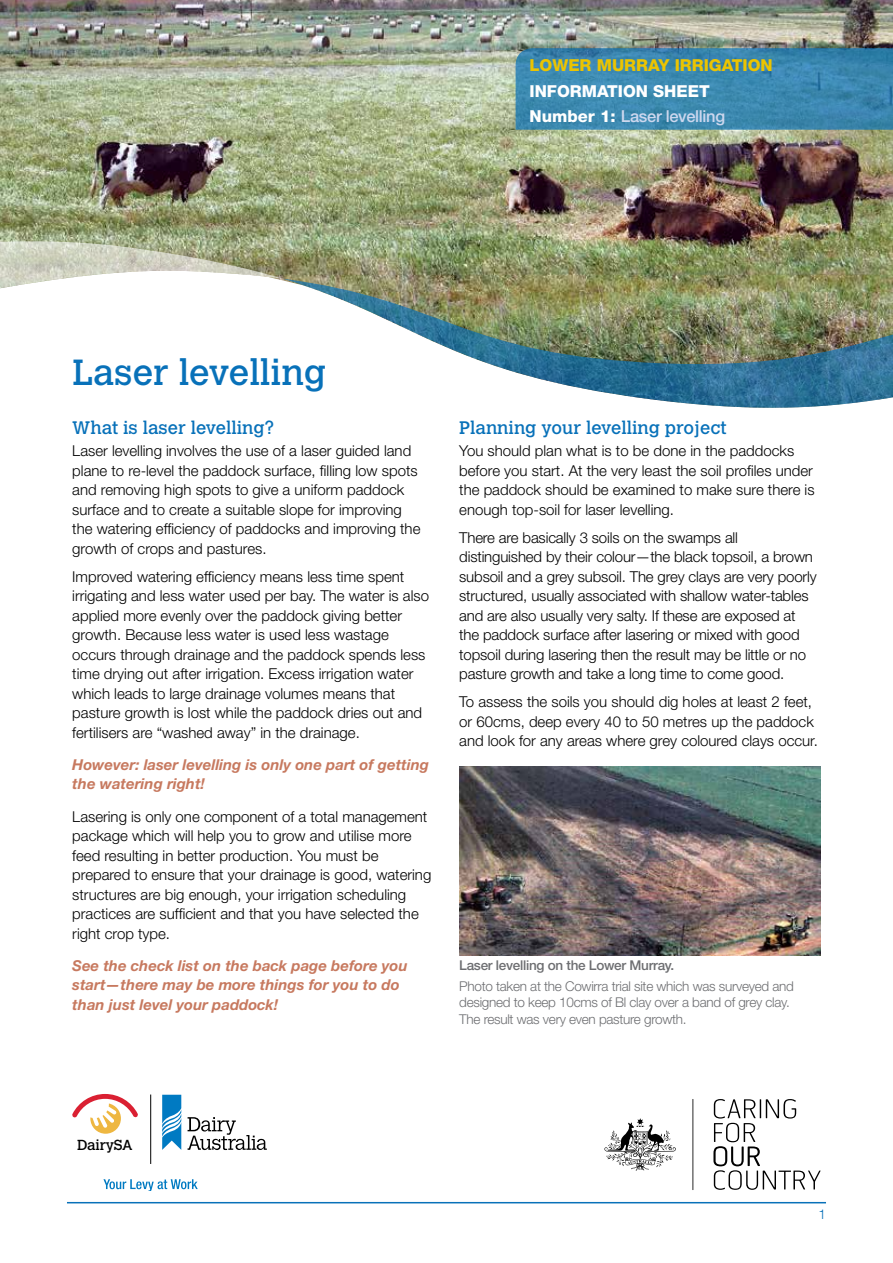
<style>
.page{position:relative;width:893px;height:1263px;background:#fff}
.page>*{position:absolute;margin:0;border:0;box-sizing:border-box;transform-origin:0 0}
.t1{font:36px "Calvert MT Std";color:#0871b9}
.t2{font:18px "Calvert MT Std";color:#0871b9}
.t3{font:800 16.5px/25.2px "Helvetica Neue LT Std";color:#fff}
.t4{font:800 16.5px "Helvetica Neue LT Std";color:#ecc401}
.t5{font:300 15px/19.5px "Helvetica Neue";color:#000}
.t6{font:italic 700 15px/19.5px "Helvetica Neue";color:#c7795f}
.t7{font:14.4px "Calvert";letter-spacing:-.01em;color:#000}
.t8{font:300 13.5px/16.5px "Helvetica Neue LT Std";letter-spacing:-.02em;color:#6d6e71}
.t9{font:500 13.5px "Helvetica Neue LT Std";letter-spacing:-.02em;color:#6d6e71}
.t10{font:300 13.5px "Helvetica Neue LT Std";color:#0871b9}
.s1{font-weight:500;color:#cdd7ee}
</style>
<div class="page">
<hr style="left:67px;top:1202px;width:759px;height:1px;background:#0871b9">
<img style="left:0;top:0;width:893px;height:279px">
<img style="left:283px;top:279px;width:610px;height:129px">
<svg style="left:0;top:241px;width:283px;height:48px"></svg>
<hr style="left:150px;top:1094px;width:1px;height:70px;background:#000">
<svg style="left:188px;top:1117px;width:79px;height:33px"></svg>
<svg style="left:162px;top:1095px;width:19px;height:55px"></svg>
<svg style="left:103px;top:1179px;width:95px;height:12px"></svg>
<svg style="left:72px;top:1094px;width:66px;height:40px"></svg>
<svg style="left:713px;top:1099px;width:108px;height:91px"></svg>
<svg style="left:604px;top:1118px;width:72px;height:52px"></svg>
<hr style="left:692px;top:1099px;width:1px;height:91px;background:#010101">
<svg style="left:516px;top:48px;width:377px;height:82px;background:#3b87af"></svg>
<img style="left:459px;top:767px;width:362px;height:188px">
<p class="t4" style="left:529px;top:56px;width:245px">LOWER MURRAY IRRIGATION</p>
<p class="t3" style="left:529px;top:78px;width:197px">INFORMATION SHEET<br>Number 1: <span class="s1">Laser levelling</span></p>
<h1 class="t1" style="left:72px;top:351px;width:256px">Laser levelling</h1>
<p class="t2" style="left:72px;top:418px;width:204px">What is laser levelling?</p>
<p class="t5" style="left:72px;top:441px;width:350px">Laser levelling involves the use of a laser guided land plane to re-level the paddock surface, filling low spots and removing high spots to give a uniform paddock surface and to create a suitable slope for improving the watering efficiency of paddocks and improving the growth of crops and pastures.</p>
<p class="t5" style="left:72px;top:566px;width:358px">Improved watering efficiency means less time spent irrigating and less water used per bay. The water is also applied more evenly over the paddock giving better growth. Because less water is used less wastage occurs through drainage and the paddock spends less time drying out after irrigation. Excess irrigation water which leads to large drainage volumes means that pasture growth is lost while the paddock dries out and fertilisers are “washed away” in the drainage.</p>
<p class="t6" style="left:72px;top:754px;width:358px">However: laser levelling is only one part of getting the watering right!</p>
<p class="t5" style="left:72px;top:806px;width:361px">Lasering is only one component of a total management package which will help you to grow and utilise more feed resulting in better production. You must be prepared to ensure that your drainage is good, watering structures are big enough, your irrigation scheduling practices are sufficient and that you have selected the right crop type.</p>
<p class="t6" style="left:72px;top:955px;width:337px">See the check list on the back page before you start—there may be more things for you to do than just level your paddock!</p>
<p class="t2" style="left:459px;top:418px;width:269px">Planning your levelling project</p>
<p class="t5" style="left:459px;top:441px;width:357px">You should plan what is to be done in the paddocks before you start. At the very least the soil profiles under the paddock should be examined to make sure there is enough top-soil for laser levelling.</p>
<p class="t5" style="left:459px;top:527px;width:359px">There are basically 3 soils on the swamps all distinguished by their colour—the black topsoil, a brown subsoil and a grey subsoil. The grey clays are very poorly structured, usually associated with shallow water-tables and are also usually very salty. If these are exposed at the paddock surface after lasering or mixed with good topsoil during lasering then the result may be little or no pasture growth and take a long time to come good.</p>
<p class="t5" style="left:459px;top:692px;width:360px">To assess the soils you should dig holes at least 2 feet, or 60cms, deep every 40 to 50 metres up the paddock and look for any areas where grey coloured clays occur.</p>
<p class="t9" style="left:459px;top:957px;width:216px">Laser levelling on the Lower Murray.</p>
<p class="t8" style="left:459px;top:977px;width:336px">Photo taken at the Cowirra trial site which was surveyed and designed to keep 10cms of Bl clay over a band of grey clay.<br>The result was very even pasture growth.</p>
<p class="t7" style="left:77px;top:1136px;width:57px">DairySA</p>
<p class="t10" style="left:818px;top:1205px;width:9px">1</p>
</div>
